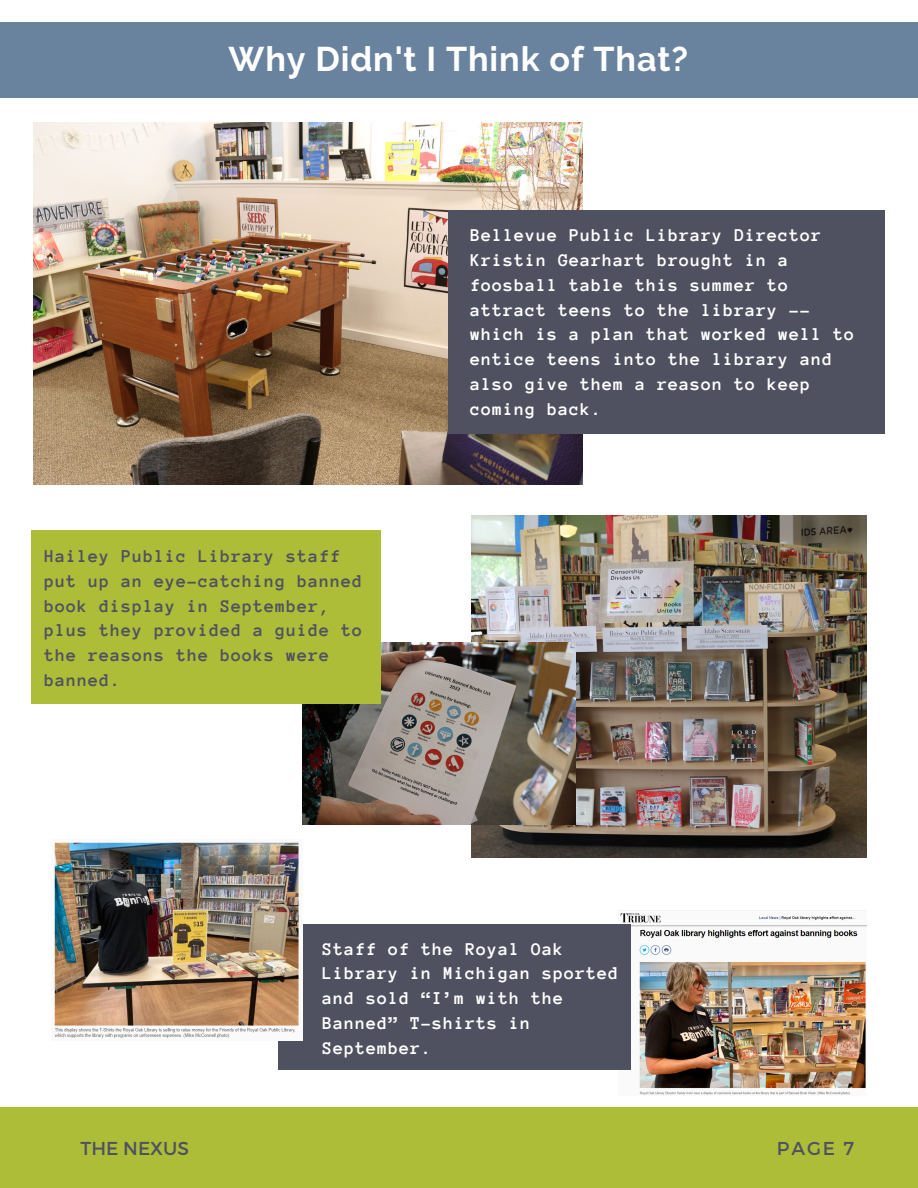
<style>
.page{position:relative;width:918px;height:1188px;background:#fff}
.page>*{position:absolute;margin:0;border:0;box-sizing:border-box;transform-origin:0 0}
.t1{font:700 34.05px "Raleway";letter-spacing:.025em;color:#fff}
.t2{font:18.75px "Montserrat";color:#505160}
.t3{font:18.6px "Montserrat";color:#505160}
.t4{font:700 18.45px/24.8px "Anonymous Pro";letter-spacing:.05em;color:#fff}
.t5{font:700 18.45px/24.8px "Anonymous Pro";letter-spacing:.05em;color:#505160}
</style>
<div class="page">
<div style="left:0;top:1107px;width:918px;height:81px;background:#adbd38"></div>
<div style="left:0;top:23px;width:918px;height:75px;background:#69839e"></div>
<img style="left:34px;top:123px;width:549px;height:362px">
<div style="left:449px;top:210px;width:436px;height:224px;background:#505160"></div>
<img style="left:472px;top:515px;width:395px;height:342px">
<img style="left:303px;top:642px;width:272px;height:182px">
<div style="left:31px;top:531px;width:350px;height:173px;background:#adbd38"></div>
<img style="left:619px;top:910px;width:247px;height:185px">
<div style="left:278px;top:925px;width:352px;height:145px;background:#505160"></div>
<img style="left:54px;top:842px;width:249px;height:199px">
<h1 class="t1" style="left:229px;top:39px;width:461px">Why Didn't I Think of That?</h1>
<p class="t5" style="left:45px;top:544px;width:320px">Hailey Public Library staff put up an eye-catching banned book display in September, plus they provided a guide to the reasons the books were banned.</p>
<p class="t4" style="left:471px;top:223px;width:386px">Bellevue Public Library Director<br>Kristin Gearhart brought in a foosball table this summer to attract teens to the library -- which is a plan that worked well to entice teens into the library and also give them a reason to keep coming back.</p>
<p class="t4" style="left:322px;top:936px;width:298px">Staff of the Royal Oak<br>Library in Michigan sported and sold “I’m with the<br>Banned” T-shirts in<br>September.</p>
<p class="t2" style="left:81px;top:1136px;width:110px">THE NEXUS</p>
<p class="t3" style="left:777px;top:1137px;width:79px">PAGE 7</p>
</div>
